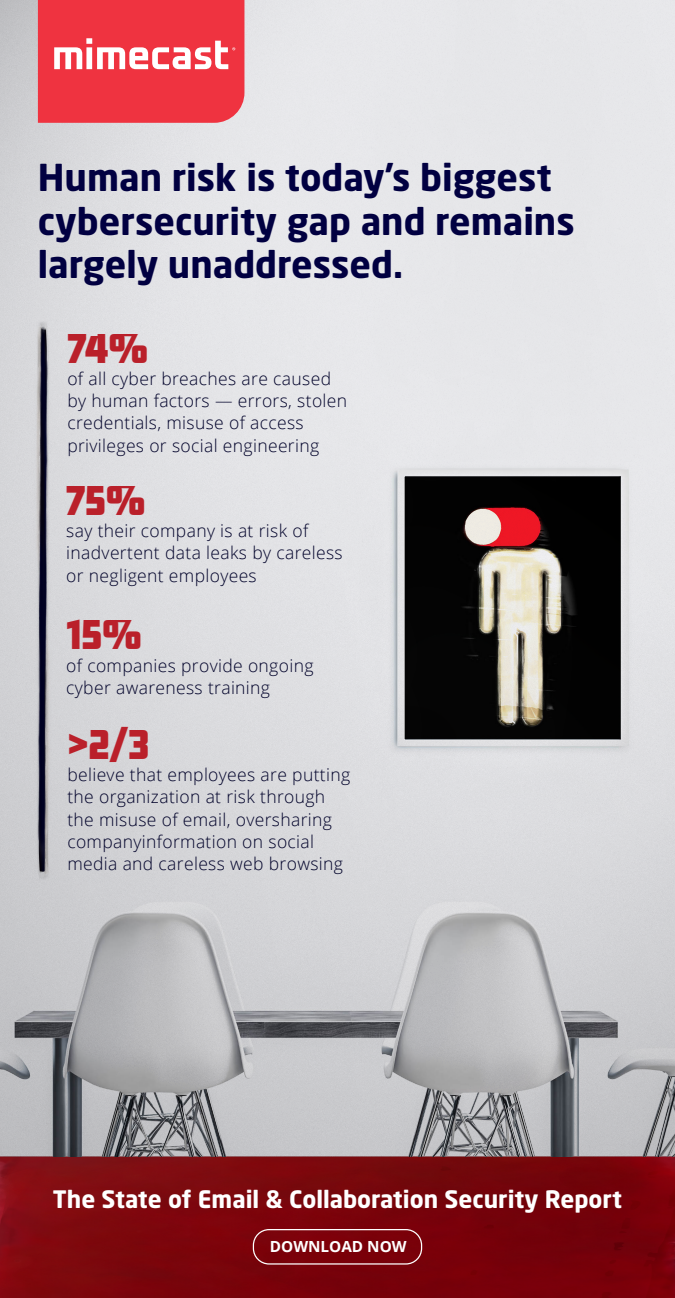
<style>
.page{position:relative;width:675px;height:1298px;background:#fff}
.page>*{position:absolute;margin:0;border:0;box-sizing:border-box;transform-origin:0 0}
.t1{font:700 36.69px/43.6px "Neo Sans W1 G";color:#010041}
.t2{font:900 36.25px "Amboy";color:#ba202a}
.t3{font:700 23.75px "Neo Sans W1 G";color:#fff}
.t4{font:300 17.5px/22.2px "Open Sans";letter-spacing:.02em;color:#000129}
.t5{font:700 15.31px "Open Sans";color:#fff}
</style>
<div class="page">
<img style="left:0;top:1156px;width:675px;height:142px">
<img style="left:0;top:0;width:675px;height:1156px">
<svg style="left:38px;top:0;width:206px;height:123px;background:#f04652"></svg>
<img style="left:33px;top:321px;width:20px;height:560px">
<div style="left:253px;top:1229px;width:169px;height:35px;border:1px solid #fff;border-radius:16px"></div>
<h1 class="t1" style="left:38px;top:155px;width:538px">Human risk is today’s biggest cybersecurity gap and remains largely unaddressed.</h1>
<h2 class="t2" style="left:67px;top:327px;width:83px">74%</h2>
<p class="t4" style="left:67px;top:367px;width:281px">of all cyber breaches are caused by human factors — errors, stolen credentials, misuse of access privileges or social engineering</p>
<h2 class="t2" style="left:66px;top:479px;width:81px">75%</h2>
<p class="t4" style="left:66px;top:519px;width:278px">say their company is at risk of inadvertent data leaks by careless or negligent employees</p>
<h2 class="t2" style="left:66px;top:614px;width:77px">15%</h2>
<p class="t4" style="left:66px;top:654px;width:249px">of companies provide ongoing cyber awareness training</p>
<h2 class="t2" style="left:67px;top:723px;width:83px">&gt;2/3</h2>
<p class="t4" style="left:67px;top:763px;width:284px">believe that employees are putting the organization at risk through the misuse of email, oversharing companyinformation on social media and careless web browsing</p>
<h3 class="t3" style="left:53px;top:1184px;width:571px">The State of Email &amp; Collaboration Security Report</h3>
<p class="t5" style="left:270px;top:1235px;width:138px">DOWNLOAD NOW</p>
</div>
